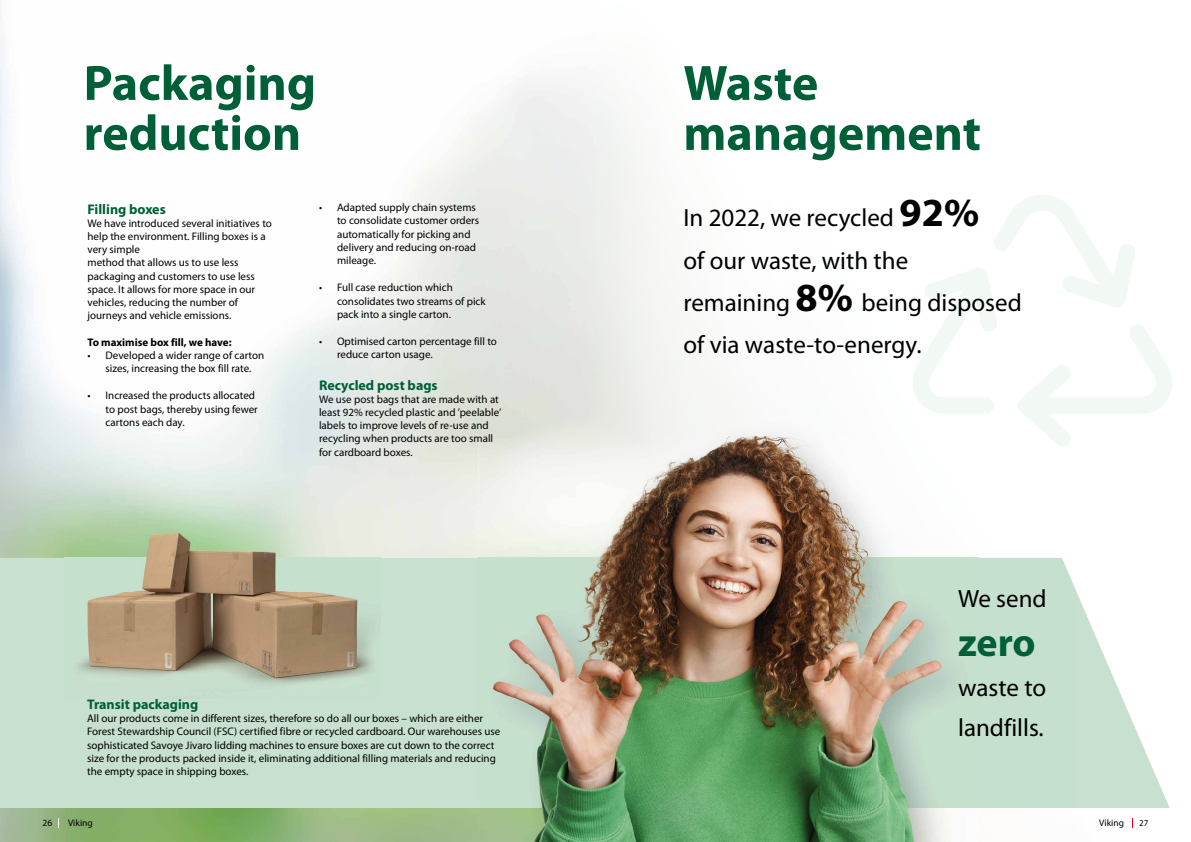
<style>
.page{position:relative;width:1191px;height:842px;background:#fff}
.page>*{position:absolute;margin:0;border:0;box-sizing:border-box;transform-origin:0 0}
.t1{font:700 50px/50px "Myriad Pro";color:#005f37}
.t2{font:700 40px "Myriad Pro";color:#005f37}
.t3{font:25px/42.2px "Myriad Pro";color:#000}
.t4{font:700 14px "Myriad Pro";color:#005f37}
.t5{font:11px/13.2px "Myriad Pro";color:#000}
.t6{font:700 11px "Myriad Pro";color:#000}
.t7{font:9.5px "Myriad Pro";color:#000}
.t8{font:9px "Myriad Pro";color:#000}
.s1{font-weight:700;font-size:40px}
</style>
<div class="page">
<img style="left:481px;top:808px;width:470px;height:34px">
<img style="left:0;top:808px;width:478px;height:34px">
<svg style="left:0;top:558px;width:1169px;height:250px;background:#cee4d6"></svg>
<img style="left:64px;top:524px;width:317px;height:174px">
<img style="left:481px;top:421px;width:497px;height:387px">
<img style="left:912px;top:421px;width:66px;height:15px">
<img style="left:912px;top:436px;width:159px;height:10px">
<div style="left:978px;top:558px;width:97px;height:250px;background:#c6e0cf"></div>
<img style="left:478px;top:436px;width:3px;height:406px">
<img style="left:478px;top:558px;width:3px;height:250px">
<h1 class="t1" style="left:84px;top:59px;width:234px">Packaging reduction</h1>
<h1 class="t1" style="left:683px;top:59px;width:299px">Waste management</h1>
<p class="t4" style="left:88px;top:201px;width:80px">Filling boxes</p>
<p class="t5" style="left:88px;top:217px;width:186px">We have introduced several initiatives to help the environment. Filling boxes is a very simple<br>method that allows us to use less packaging and customers to use less space. It allows for more space in our vehicles, reducing the number of journeys and vehicle emissions.</p>
<p class="t6" style="left:88px;top:336px;width:146px">To maximise box fill, we have:</p>
<p class="t5" style="left:88px;top:349px;width:178px;text-align:center">• Developed a wider range of carton sizes, increasing the box fill rate.</p>
<p class="t5" style="left:105px;top:389px;width:154px;text-indent:-18px">• Increased the products allocated to post bags, thereby using fewer cartons each day.</p>
<p class="t5" style="left:337px;top:201px;width:144px;text-indent:-18px">• Adapted supply chain systems to consolidate customer orders automatically for picking and delivery and reducing on-road mileage.</p>
<p class="t5" style="left:337px;top:281px;width:150px;text-indent:-18px">• Full case reduction which consolidates two streams of pick pack into a single carton.</p>
<p class="t5" style="left:337px;top:335px;width:161px;text-indent:-18px">• Optimised carton percentage fill to reduce carton usage.</p>
<p class="t4" style="left:319px;top:377px;width:120px">Recycled post bags</p>
<p class="t5" style="left:319px;top:393px;width:184px">We use post bags that are made with at least 92% recycled plastic and ’peelable’ labels to improve levels of re-use and recycling when products are too small for cardboard boxes.</p>
<p class="t4" style="left:87px;top:696px;width:113px">Transit packaging</p>
<p class="t5" style="left:87px;top:712px;width:415px">All our products come in different sizes, therefore so do all our boxes – which are either Forest Stewardship Council (FSC) certified fibre or recycled cardboard. Our warehouses use sophisticated Savoye Jivaro lidding machines to ensure boxes are cut down to the correct size for the products packed inside it, eliminating additional filling materials and reducing the empty space in shipping boxes.</p>
<h3 class="t3" style="left:683px;top:197px;width:340px">In 2022, we recycled <span class="s1">92%<br></span>of our waste, with the<br>remaining <span class="s1">8%</span> being disposed of via waste-to-energy.</h3>
<h3 class="t3" style="left:958px;top:578px;width:90px">We send</h3>
<h2 class="t2" style="left:958px;top:620px;width:79px">zero</h2>
<h3 class="t3" style="left:958px;top:668px;width:90px;line-height:40px">waste to landfills.</h3>
<p class="t7" style="left:43px;top:818px;width:11px">26</p>
<p class="t7" style="left:68px;top:818px;width:26px">Viking</p>
<p class="t7" style="left:1099px;top:818px;width:26px">Viking</p>
<p class="t8" style="left:1139px;top:818px;width:11px">27</p>
</div>
